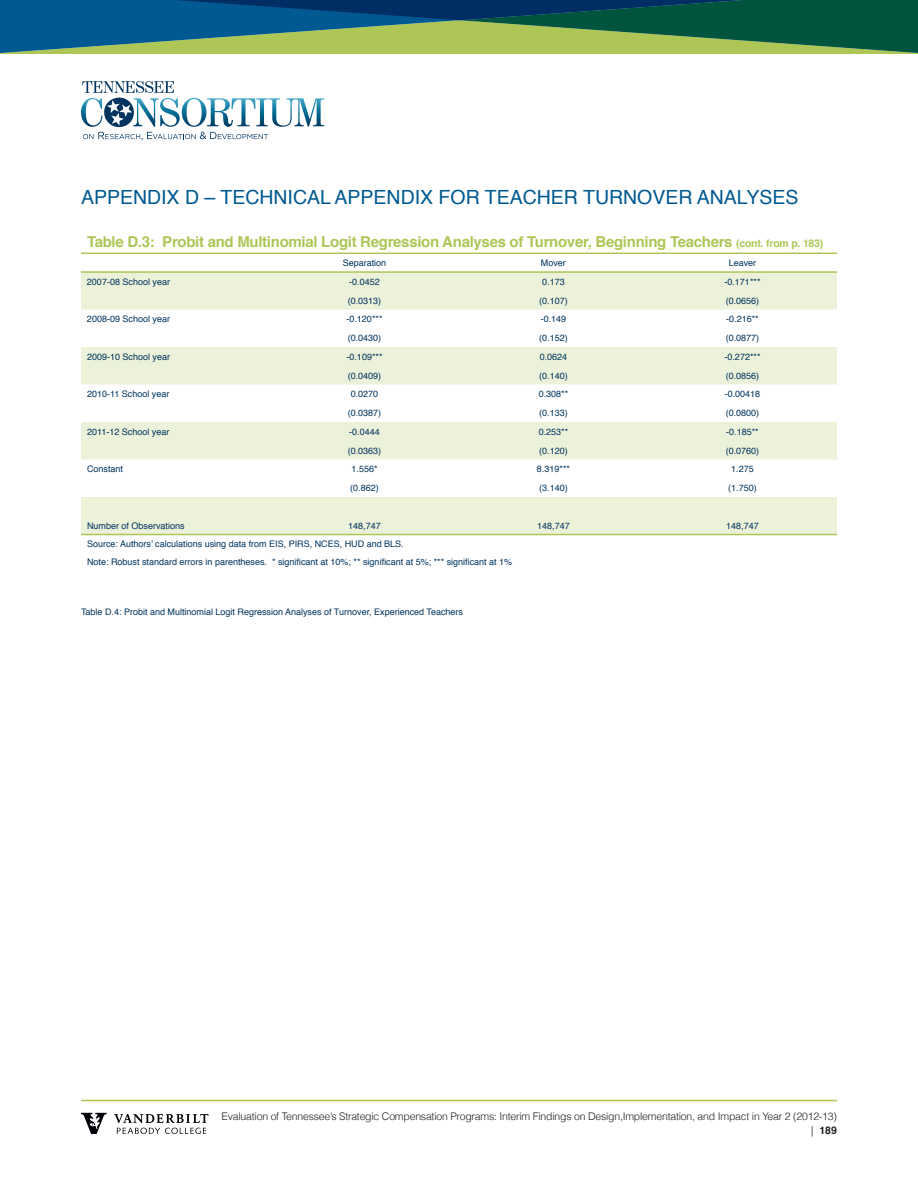
<style>
.page{position:relative;width:918px;height:1188px;background:#fff}
.page>*{position:absolute;margin:0;border:0;box-sizing:border-box;transform-origin:0 0}
.t1{font:19.5px "Helvetica";color:#005991}
.t2{font:700 15px "Helvetica";letter-spacing:-.02em;color:#adc656}
.t3{font:300 10.5px/14.1px "Helvetica";letter-spacing:-.02em;color:#231f20;text-align:right}
.t4{font:9px/17.5px "Helvetica";color:#00345e}
.s1{font-size:10.5px}
.s2{font-weight:700}
</style>
<div class="page">
<svg style="left:0;top:0;width:918px;height:54px;background:#387662"></svg>
<svg style="left:81px;top:81px;width:243px;height:59px"></svg>
<hr style="left:81px;top:1100px;width:756px;height:1px;background:#adc656">
<svg style="left:81px;top:1113px;width:26px;height:21px"></svg>
<svg style="left:114px;top:1114px;width:94px;height:20px"></svg>
<svg style="left:81px;top:273px;width:756px;height:261px;fill:#ecf1d9"></svg>
<hr style="left:81px;top:253px;width:189px;height:1px;background:#adc656">
<hr style="left:270px;top:253px;width:189px;height:1px;background:#adc656">
<hr style="left:459px;top:253px;width:189px;height:1px;background:#adc656">
<hr style="left:648px;top:253px;width:189px;height:1px;background:#adc656">
<hr style="left:81px;top:271px;width:189px;height:2px;background:#adc656">
<hr style="left:270px;top:271px;width:189px;height:2px;background:#adc656">
<hr style="left:459px;top:271px;width:189px;height:2px;background:#adc656">
<hr style="left:648px;top:271px;width:189px;height:2px;background:#adc656">
<hr style="left:81px;top:534px;width:189px;height:1px;background:#adc656">
<hr style="left:270px;top:534px;width:189px;height:1px;background:#adc656">
<hr style="left:459px;top:534px;width:189px;height:1px;background:#adc656">
<hr style="left:648px;top:534px;width:189px;height:1px;background:#adc656">
<h1 class="t1" style="left:81px;top:182px;width:719px">APPENDIX D – TECHNICAL APPENDIX FOR TEACHER TURNOVER ANALYSES</h1>
<h2 class="t2" style="left:87px;top:230px;width:738px">Table D.3: Probit and Multinomial Logit Regression Analyses of Turnover, Beginning Teachers <span class="s1">(cont. from p. 183)</span></h2>
<p class="t4" style="left:343px;top:254px;width:45px">Separation</p>
<p class="t4" style="left:541px;top:254px;width:27px">Mover</p>
<p class="t4" style="left:729px;top:254px;width:29px">Leaver</p>
<p class="t4" style="left:87px;top:273px;width:85px">2007-08 School year</p>
<p class="t4" style="left:349px;top:273px;width:32px">-0.0452</p>
<p class="t4" style="left:542px;top:273px;width:24px">0.173</p>
<p class="t4" style="left:724px;top:273px;width:38px">-0.171***</p>
<p class="t4" style="left:348px;top:292px;width:35px">(0.0313)</p>
<p class="t4" style="left:539px;top:292px;width:30px">(0.107)</p>
<p class="t4" style="left:726px;top:292px;width:35px">(0.0656)</p>
<p class="t4" style="left:87px;top:311px;width:85px">2008-09 School year</p>
<p class="t4" style="left:346px;top:311px;width:38px">-0.120***</p>
<p class="t4" style="left:541px;top:311px;width:27px">-0.149</p>
<p class="t4" style="left:726px;top:311px;width:34px">-0.216**</p>
<p class="t4" style="left:348px;top:329px;width:35px">(0.0430)</p>
<p class="t4" style="left:539px;top:329px;width:30px">(0.152)</p>
<p class="t4" style="left:726px;top:329px;width:35px">(0.0877)</p>
<p class="t4" style="left:87px;top:348px;width:85px">2009-10 School year</p>
<p class="t4" style="left:346px;top:348px;width:38px">-0.109***</p>
<p class="t4" style="left:540px;top:348px;width:29px">0.0624</p>
<p class="t4" style="left:724px;top:348px;width:38px">-0.272***</p>
<p class="t4" style="left:348px;top:367px;width:35px">(0.0409)</p>
<p class="t4" style="left:539px;top:367px;width:30px">(0.140)</p>
<p class="t4" style="left:726px;top:367px;width:35px">(0.0856)</p>
<p class="t4" style="left:87px;top:386px;width:84px">2010-11 School year</p>
<p class="t4" style="left:351px;top:386px;width:29px">0.0270</p>
<p class="t4" style="left:539px;top:386px;width:31px">0.308**</p>
<p class="t4" style="left:725px;top:386px;width:37px">-0.00418</p>
<p class="t4" style="left:348px;top:404px;width:35px">(0.0387)</p>
<p class="t4" style="left:539px;top:404px;width:30px">(0.133)</p>
<p class="t4" style="left:726px;top:404px;width:35px">(0.0800)</p>
<p class="t4" style="left:87px;top:423px;width:84px">2011-12 School year</p>
<p class="t4" style="left:349px;top:423px;width:32px">-0.0444</p>
<p class="t4" style="left:539px;top:423px;width:31px">0.253**</p>
<p class="t4" style="left:726px;top:423px;width:34px">-0.185**</p>
<p class="t4" style="left:348px;top:442px;width:35px">(0.0363)</p>
<p class="t4" style="left:539px;top:442px;width:30px">(0.120)</p>
<p class="t4" style="left:726px;top:442px;width:35px">(0.0760)</p>
<p class="t4" style="left:87px;top:461px;width:38px">Constant</p>
<p class="t4" style="left:351px;top:461px;width:28px">1.556*</p>
<p class="t4" style="left:537px;top:461px;width:35px">8.319***</p>
<p class="t4" style="left:731px;top:461px;width:24px">1.275</p>
<p class="t4" style="left:350px;top:479px;width:30px">(0.862)</p>
<p class="t4" style="left:539px;top:479px;width:30px">(3.140)</p>
<p class="t4" style="left:728px;top:479px;width:30px">(1.750)</p>
<p class="t4" style="left:87px;top:517px;width:99px">Number of Observations</p>
<p class="t4" style="left:348px;top:517px;width:34px">148,747</p>
<p class="t4" style="left:537px;top:517px;width:34px">148,747</p>
<p class="t4" style="left:726px;top:517px;width:34px">148,747</p>
<p class="t4" style="left:87px;top:536px;width:427px">Source: Authors’ calculations using data from EIS, PIRS, NCES, HUD and BLS.<br>Note: Robust standard errors in parentheses. * significant at 10%; ** significant at 5%; *** significant at 1%</p>
<p class="t4" style="left:81px;top:603px;width:384px">Table D.4: Probit and Multinomial Logit Regression Analyses of Turnover, Experienced Teachers</p>
<p class="t3" style="left:222px;top:1109px;width:617px">Evaluation of Tennessee’s Strategic Compensation Programs: Interim Findings on Design,Implementation, and Impact in Year 2 (2012-13) | <span class="s2">189</span></p>
</div>
